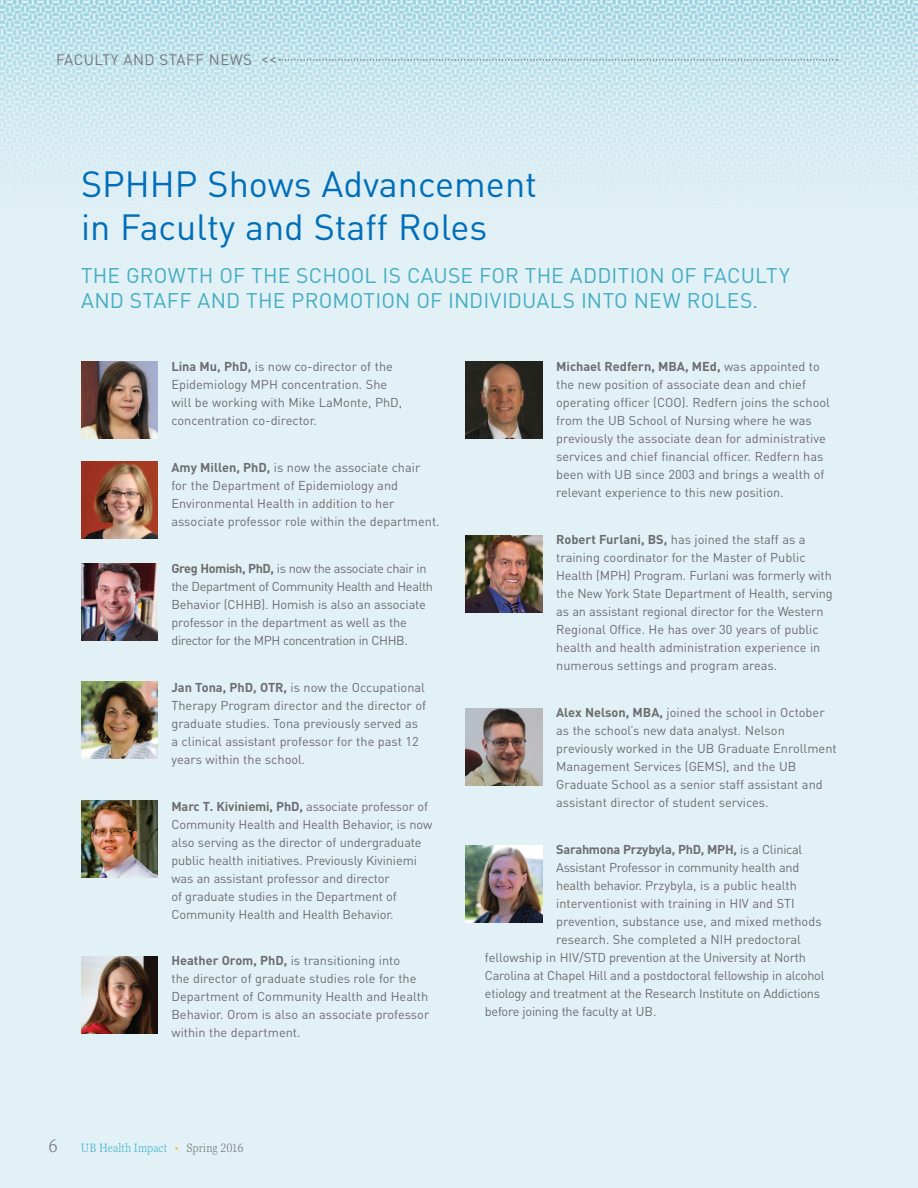
<style>
.page{position:relative;width:918px;height:1188px;background:#e2f1f6}
.page>*{position:absolute;margin:0;border:0;box-sizing:border-box;transform-origin:0 0}
.t1{font:36px/43.2px "DIN Pro";color:#006eb9}
.t2{font:21px/25.2px "DIN Pro";letter-spacing:.005em;color:#44adc4}
.t3{font:300 condensed 18px "Georgia Pro";color:#76787b}
.t4{font:15px "DIN Pro";letter-spacing:.03em;color:#76787b}
.t5{font:12.75px/18px "DIN Pro";color:#6c6d70}
.t6{font:12.75px/18px "DIN Pro";letter-spacing:-.02em;color:#6c6d70}
.t7{font:12.75px/18px "DIN Pro";letter-spacing:-.03em;color:#6c6d70}
.t8{font:300 condensed 12px "Georgia Pro";letter-spacing:.005em;color:#46b5cd}
.s1{font-weight:700}
.s2{color:#fdbe4c}
.s3{color:#76787b}
</style>
<div class="page">
<img style="left:0;top:0;width:918px;height:177px">
<svg style="left:279px;top:59px;width:558px;height:2px"></svg>
<img style="left:81px;top:362px;width:77px;height:76px">
<img style="left:81px;top:462px;width:77px;height:76px">
<img style="left:466px;top:362px;width:77px;height:76px">
<img style="left:466px;top:535px;width:77px;height:77px">
<img style="left:466px;top:708px;width:77px;height:77px">
<img style="left:81px;top:956px;width:77px;height:77px">
<img style="left:466px;top:845px;width:77px;height:77px">
<img style="left:81px;top:563px;width:77px;height:77px">
<img style="left:81px;top:682px;width:77px;height:77px">
<img style="left:81px;top:800px;width:77px;height:77px">
<p class="t4" style="left:56px;top:50px;width:10px">FAC</p>
<p class="t4" style="left:84px;top:50px;width:137px">ULTY and staff NEW</p>
<p class="t4" style="left:243px;top:48px;width:35px">S &lt;&lt;</p>
<h1 class="t1" style="left:81px;top:161px;width:458px;text-indent:127px">Shows Advancement in Faculty and Staff Roles</h1>
<h2 class="t2" style="left:81px;top:262px;width:709px">The growth of the school is cause for the addition of facu lty and staff and the prom otion of individuals into new roles.</h2>
<h1 class="t1" style="left:81px;top:161px;width:45px">SPHHP</h1>
<p class="t5" style="left:171px;top:357px;width:232px"><span class="s1">Lina Mu, PhD,</span> is now co-director of the Epidemiology MPH concentration. She will be working with Mike LaMonte, PhD, concentration co-director.</p>
<p class="t5" style="left:171px;top:458px;width:270px"><span class="s1">Amy Millen, PhD,</span> is now the associate chair<br>for the Department of Epidemiology and Environmental Health in addition to her associate professor role within the department.</p>
<p class="t7" style="left:171px;top:559px;width:263px"><span class="s1">Greg Homish, PhD,</span> is now the associate chair in the Department of Community Health and Health<br>Behavior (CHH</p>
<p class="t5" style="left:171px;top:595px;width:256px;text-indent:82px">B). H omish is also an associate professor in the department as well as the director for the MPH concentration in CHH</p>
<p class="t5" style="left:396px;top:631px;width:13px">B.</p>
<p class="t5" style="left:171px;top:678px;width:256px"><span class="s1">Jan Tona, PhD, OTR,</span> is now the Occupational Therapy Program director and the director of graduate studies. Tona previously served as a clinical assistant professor for the past 12 years within the school.</p>
<p class="t5" style="left:171px;top:796px;width:262px"><span class="s1">Marc T. Kiviniemi, PhD,</span> associate professor of Community Health and Health Behavior, is now also serving as the director of undergraduate public health initiatives. Previously Kiviniemi was an assistant professor and director<br>of graduate studies in the Department of Community Health and Health Behavior.</p>
<p class="t5" style="left:171px;top:951px;width:259px"><span class="s1">Heather Orom, PhD,</span> is transitioning into<br>the director of graduate studies role for the Department of Community Health and Health Behavior. Orom is also an associate professor within the department.</p>
<h3 class="t3" style="left:48px;top:1134px;width:11px">6</h3>
<p class="t8" style="left:81px;top:1140px;width:164px">UB Health Impact <span class="s2">•</span> <span class="s3">Spring 2016</span></p>
<p class="t5" style="left:556px;top:357px;width:265px"><span class="s1">Michael Redfern, MBA, MEd,</span> was appointed to the new position of associate dean and chief operating officer (COO</p>
<p class="t5" style="left:556px;top:393px;width:275px;text-indent:126px">). Redfern joins the school from the UB School of N ursing where he was previously the associate dean for administrative services and chief financial officer. Redfern has been with UB since 2003 and brings a wealth of relevant experience to this new position.</p>
<p class="t5" style="left:556px;top:530px;width:278px"><span class="s1">Robert Furlani, BS,</span> has joined the staff as a training coordinator for the Master of Public<br>H ealth (MPH ) Program. Furlani was formerly with the N ew York State Department of H ealth, serving as an assistant regional director for the Western Regional Office. H e has over 30 years of public health and health administration experience in numerous settings and program areas.</p>
<p class="t5" style="left:556px;top:703px;width:282px"><span class="s1">Alex Nelson, MBA,</span> joined the school in October as the school’s new data analyst. N elson previously worked in the UB Graduate Enrollment Management Services (GEMS), and the UB Graduate School as a senior staff assistant and assistant director of student services.</p>
<p class="t5" style="left:556px;top:840px;width:267px"><span class="s1">Sarahmona Przybyla, PhD, MPH,</span> is a Clinical Assistant Professor in community health and health behavior. Przybyla, is a public health interventionist with training in HIV and STI prevention, substance use, and mixed methods research. She completed a NIH</p>
<p class="t6" style="left:485px;top:930px;width:341px;text-indent:251px">predoctoral fellowship in HIV/STD prevention at the University at N orth Carolina at Chapel H ill and a postdoctoral fellowship in alcohol etiology and treatment at the Research I nstitute on Addictions before joining the faculty at UB.</p>
</div>
